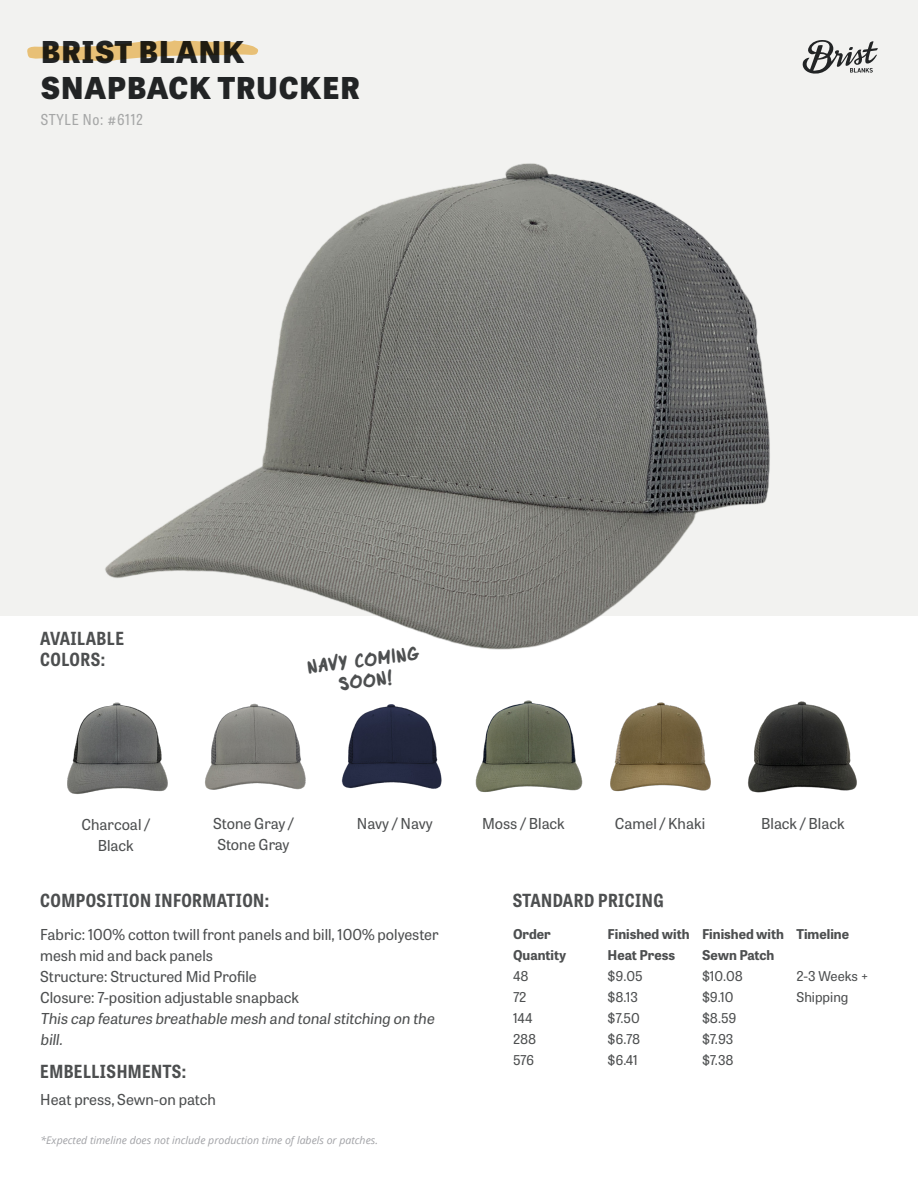
<style>
.page{position:relative;width:918px;height:1188px;background:#fff}
.page>*{position:absolute;margin:0;border:0;box-sizing:border-box;transform-origin:0 0}
.t1{font:800 30px/36px "Tablet Gothic";letter-spacing:.02em;color:#222425}
.t2{font:700 semi-condensed 18px/21px "Tablet Gothic";letter-spacing:.025em;color:#4d4f50}
.t3{font:18px/21px "Brist Hand Extra";color:#4d4f50;text-align:center}
.t4{font:15px/21px "Tablet Gothic";color:#4d4f50}
.t5{font:semi-condensed 15px "Tablet Gothic";letter-spacing:.05em;color:#a6a7a7}
.t6{font:13.5px/21px "Tablet Gothic";color:#4d4f50}
.t7{font:700 13.5px/21px "Tablet Gothic";color:#4d4f50}
.t8{font:italic 10.5px "Open Sans";color:#a1a2a6}
</style>
<div class="page">
<div style="left:0;top:0;width:918px;height:616px;background:#f2f2f0"></div>
<img style="left:104px;top:50px;width:666px;height:600px">
<img style="left:205px;top:703px;width:101px;height:87px">
<img style="left:67px;top:702px;width:101px;height:92px">
<img style="left:341px;top:704px;width:101px;height:85px">
<img style="left:610px;top:702px;width:101px;height:90px">
<img style="left:748px;top:701px;width:109px;height:92px">
<img style="left:475px;top:700px;width:108px;height:92px">
<svg style="left:802px;top:40px;width:76px;height:34px"></svg>
<svg style="left:27px;top:40px;width:231px;height:21px"></svg>
<h1 class="t1" style="left:41px;top:33px;width:321px">BRIST BLANK<br>SNAPBACK TRUCKER</h1>
<p class="t5" style="left:41px;top:110px;width:104px">STYLE No: #6112</p>
<p class="t2" style="left:40px;top:627px;width:85px">AVAILABLE<br>COLORS:</p>
<p class="t3" style="left:306px;top:656px;width:114px;rotate:-7deg">NAVY COMING<br>SOON!</p>
<p class="t4" style="left:81px;top:813px;width:70px;text-align:center">Charcoal /<br>Black</p>
<p class="t4" style="left:357px;top:812px;width:77px">Navy / Navy</p>
<p class="t4" style="left:482px;top:812px;width:84px">Moss / Black</p>
<p class="t4" style="left:615px;top:812px;width:92px">Camel / Khaki</p>
<p class="t4" style="left:761px;top:812px;width:85px">Black / Black</p>
<p class="t4" style="left:213px;top:812px;width:82px">Stone Gray /<br>Stone Gray</p>
<p class="t2" style="left:40px;top:890px;width:230px">COMPOSITION INFORMATION:</p>
<p class="t4" style="left:40px;top:924px;width:400px">Fabric: 100% cotton twill front panels and bill, 100% polyester mesh mid and back panels<br>Structure: Structured Mid Profile<br>Closure: 7-position adjustable snapback<br>This cap features breathable mesh and tonalstitching on the bill.</p>
<p class="t2" style="left:40px;top:1061px;width:147px">EMBELLISHMENTS:</p>
<p class="t4" style="left:40px;top:1088px;width:177px">Heat press, Sewn-on patch</p>
<p class="t8" style="left:40px;top:1133px;width:339px">*Expected timeline does not include production time of labels or patches.</p>
<p class="t2" style="left:513px;top:890px;width:152px">STANDARD PRICING</p>
<p class="t7" style="left:513px;top:923px;width:55px">Order<br>Quantity</p>
<p class="t6" style="left:513px;top:965px;width:25px">48<br>72<br>144<br>288<br>576</p>
<p class="t7" style="left:608px;top:923px;width:84px">Finished with<br>Heat Press</p>
<p class="t6" style="left:608px;top:965px;width:37px">$9.05 $8.13 $7.50 $6.78 $6.41</p>
<p class="t7" style="left:702px;top:923px;width:84px">Finished with<br>Sewn Patch</p>
<p class="t6" style="left:702px;top:965px;width:43px">$10.08 $9.10 $8.59 $7.93 $7.38</p>
<p class="t7" style="left:796px;top:923px;width:54px">Timeline</p>
<p class="t6" style="left:796px;top:965px;width:74px">2-3 Weeks +<br>Shipping</p>
</div>
